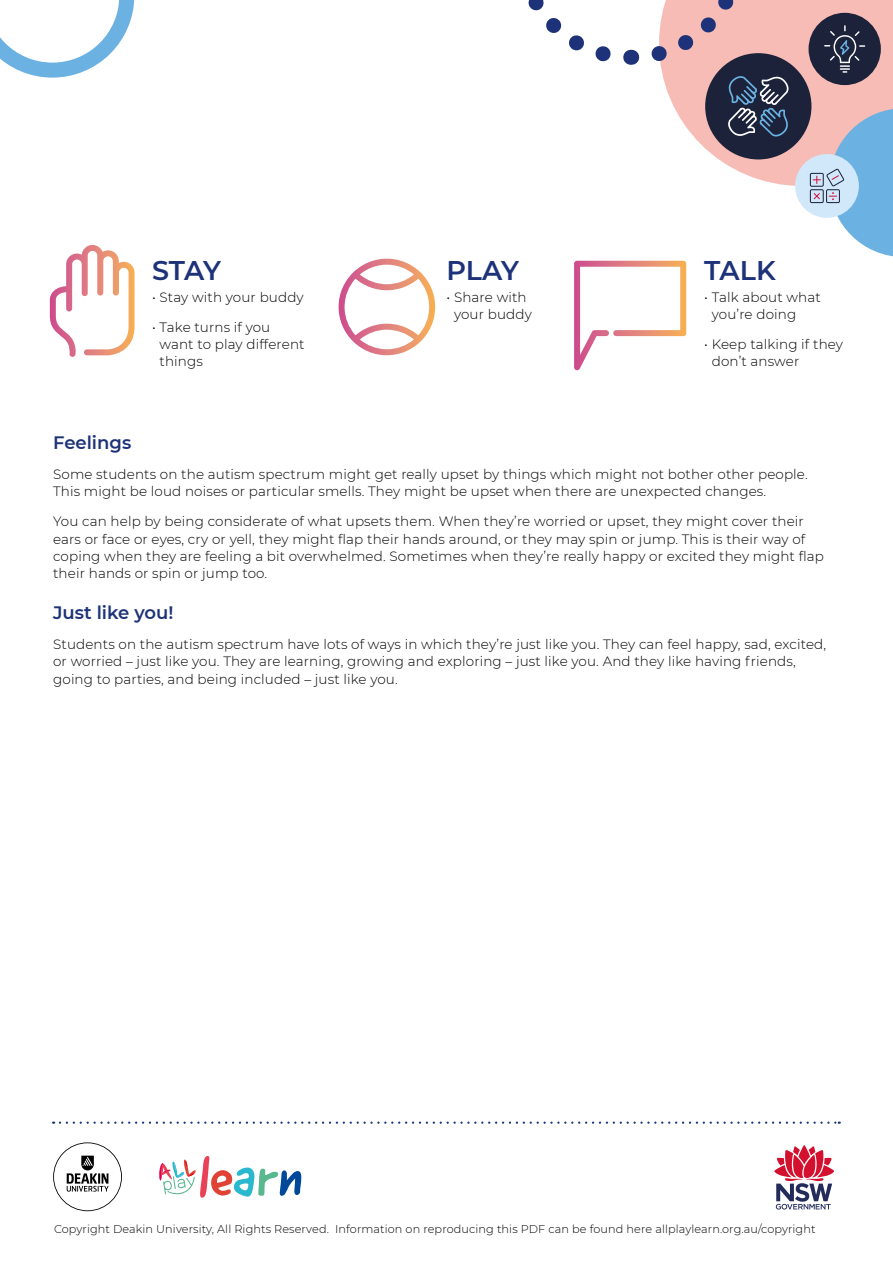
<style>
.page{position:relative;width:893px;height:1263px;background:#fff}
.page>*{position:absolute;margin:0;border:0;box-sizing:border-box;transform-origin:0 0}
.t1{font:600 27px "Montserrat";letter-spacing:-.01em;color:#1d3278}
.t2{font:600 18px "Montserrat";color:#1d3278}
.Body_2{font:300 13.5px/17.2px "Montserrat";letter-spacing:.01em;color:#000}
.Body_2-2{font:300 11.25px "Montserrat";letter-spacing:.01em;color:#000}
</style>
<div class="page">
<svg style="left:50px;top:245px;width:85px;height:112px"></svg>
<svg style="left:339px;top:259px;width:96px;height:96px"></svg>
<svg style="left:53px;top:1142px;width:69px;height:69px"></svg>
<svg style="left:159px;top:1156px;width:143px;height:42px"></svg>
<svg style="left:60px;top:1121px;width:780px;height:3px"></svg>
<svg style="left:0;top:0;width:134px;height:78px"></svg>
<svg style="left:528px;top:0;width:365px;height:370px"></svg>
<svg style="left:774px;top:1145px;width:60px;height:64px"></svg>
<h2 class="t1" style="left:152px;top:251px;width:70px">STAY</h2>
<p class="Body_2" style="left:152px;top:288px;width:153px">• Stay with your buddy</p>
<p class="Body_2" style="left:160px;top:318px;width:147px;text-indent:-8px">• Take turns if you want to play different things</p>
<h2 class="t1" style="left:446px;top:251px;width:74px">PLAY</h2>
<p class="Body_2" style="left:446px;top:288px;width:87px;text-align:center">• Share with your buddy</p>
<h2 class="t1" style="left:704px;top:251px;width:73px">TALK</h2>
<p class="Body_2" style="left:712px;top:288px;width:111px;text-indent:-8px">• Talk about what you’re doing</p>
<p class="Body_2" style="left:712px;top:335px;width:133px;text-indent:-8px">• Keep talking if they don’t answer</p>
<h2 class="t2" style="left:53px;top:430px;width:80px">Feelings</h2>
<p class="Body_2" style="left:53px;top:465px;width:756px">Some students on the autism spectrum might get really upset by things which might not bother other people.<br>This might be loud noises or particular smells. They might be upset when there are unexpected changes.</p>
<p class="Body_2" style="left:53px;top:512px;width:772px">You can help by being considerate of what upsets them. When they’re worried or upset, they might cover their ears or face or eyes, cry or yell, they might flap their hands around, or they may spin or jump. This is their way of coping when they are feeling a bit overwhelmed. Sometimes when they’re really happy or excited they might flap their hands or spin or jump too.</p>
<h2 class="t2" style="left:53px;top:600px;width:122px">Just like you!</h2>
<p class="Body_2" style="left:53px;top:635px;width:774px">Students on the autism spectrum have lots of ways in which they’re just like you. They can feel happy, sad, excited, or worried – just like you. They are learning, growing and exploring – just like you. And they like having friends, going to parties, and being included – just like you.</p>
<p class="Body_2-2" style="left:54px;top:1222px;width:763px">Copyright Deakin University, All Rights Reserved. Information on reproducing this PDF can be found here allplaylearn.org.au/copyright</p>
</div>
